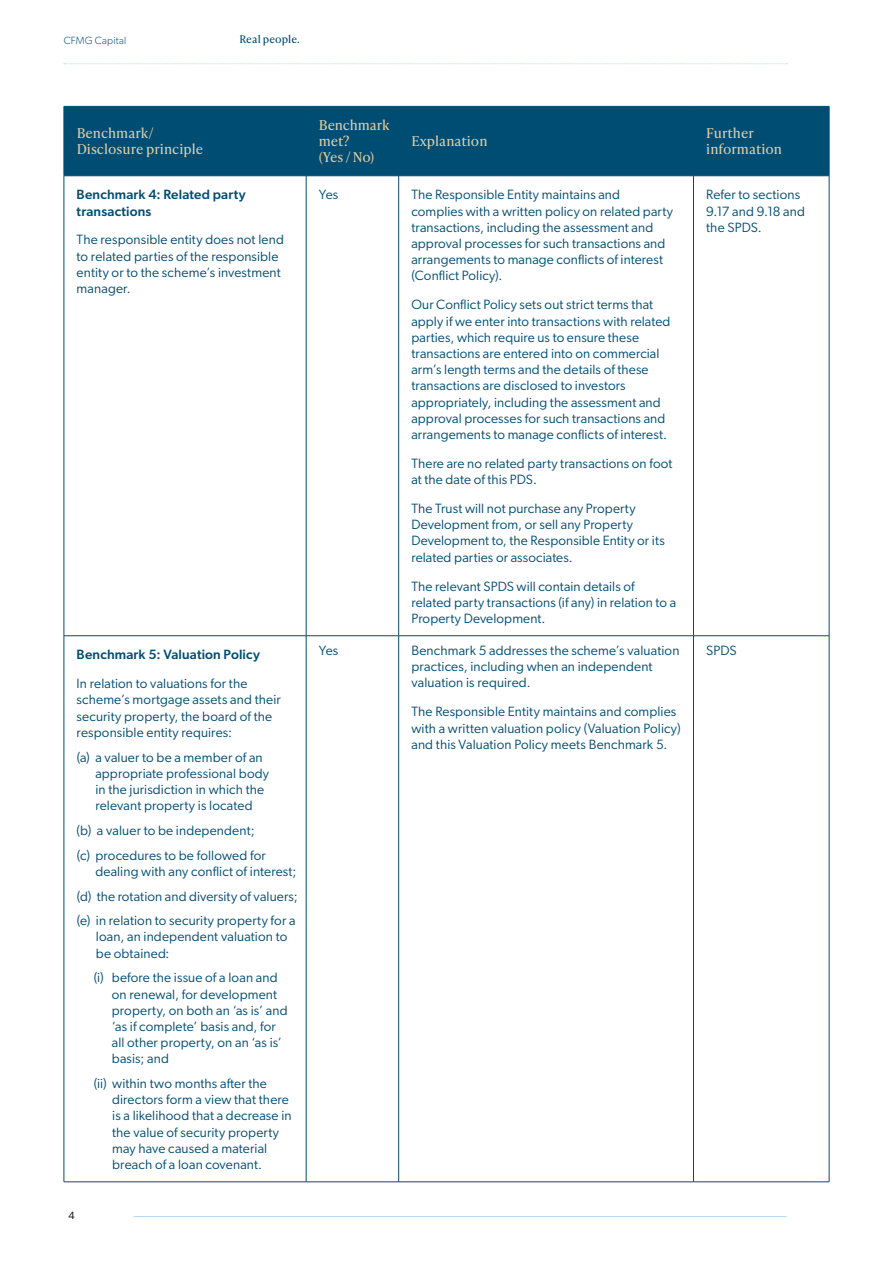
<style>
.page{position:relative;width:893px;height:1263px;background:#fff}
.page>*{position:absolute;margin:0;border:0;box-sizing:border-box;transform-origin:0 0}
.Body_Text{font:13.5px/16.2px "Gibson";letter-spacing:.01em;color:#004d74}
.t1{font:13.5px/16.2px "Ivy Presto Text";color:#e0c99f}
.Body_Text-2{font:500 13.5px/16.2px "Gibson";letter-spacing:.015em;color:#004d74}
.t2{font:300 10.5px "Gibson";letter-spacing:.015em;color:#004d74}
.t3{font:10.5px "Ivy Presto Text";letter-spacing:.01em;color:#004d74}
.t4{font:10.5px "Gibson";color:#231f20}
</style>
<div class="page">
<hr style="left:134px;top:1216px;width:653px;height:1px;background:#b2d8f3">
<svg style="left:64px;top:63px;width:723px;height:1px"></svg>
<div style="left:65px;top:107px;width:764px;height:68px;background:#004d74"></div>
<hr style="left:64px;top:175px;width:242px;height:1px;background:#004d74">
<hr style="left:306px;top:175px;width:93px;height:1px;background:#004d74">
<hr style="left:399px;top:175px;width:294px;height:1px;background:#004d74">
<hr style="left:693px;top:175px;width:136px;height:1px;background:#004d74">
<hr style="left:64px;top:1181px;width:242px;height:1px;background:#004d74">
<hr style="left:306px;top:1181px;width:93px;height:1px;background:#004d74">
<hr style="left:399px;top:1181px;width:294px;height:1px;background:#004d74">
<hr style="left:693px;top:1181px;width:136px;height:1px;background:#004d74">
<hr style="left:64px;top:635px;width:242px;height:1px;background:#004d74">
<hr style="left:306px;top:635px;width:93px;height:1px;background:#004d74">
<hr style="left:399px;top:635px;width:294px;height:1px;background:#004d74">
<hr style="left:693px;top:635px;width:136px;height:1px;background:#004d74">
<hr style="left:64px;top:106px;width:242px;height:1px;background:#004d74">
<hr style="left:64px;top:106px;width:1px;height:70px;background:#004d74">
<hr style="left:64px;top:176px;width:1px;height:460px;background:#004d74">
<hr style="left:64px;top:636px;width:1px;height:546px;background:#004d74">
<hr style="left:306px;top:106px;width:93px;height:1px;background:#004d74">
<hr style="left:306px;top:106px;width:1px;height:70px;background:#004d74">
<hr style="left:306px;top:176px;width:1px;height:460px;background:#004d74">
<hr style="left:306px;top:636px;width:1px;height:546px;background:#004d74">
<hr style="left:399px;top:106px;width:294px;height:1px;background:#004d74">
<hr style="left:398px;top:106px;width:1px;height:70px;background:#004d74">
<hr style="left:398px;top:176px;width:1px;height:460px;background:#004d74">
<hr style="left:398px;top:636px;width:1px;height:546px;background:#004d74">
<hr style="left:693px;top:106px;width:136px;height:1px;background:#004d74">
<hr style="left:693px;top:106px;width:1px;height:70px;background:#004d74">
<hr style="left:693px;top:176px;width:1px;height:460px;background:#004d74">
<hr style="left:693px;top:636px;width:1px;height:546px;background:#004d74">
<hr style="left:829px;top:106px;width:1px;height:70px;background:#004d74">
<hr style="left:829px;top:176px;width:1px;height:460px;background:#004d74">
<hr style="left:829px;top:636px;width:1px;height:546px;background:#004d74">
<p class="t2" style="left:64px;top:34px;width:64px">CFMG Capital</p>
<p class="t3" style="left:240px;top:32px;width:62px">Real people.</p>
<p class="t1" style="left:77px;top:125px;width:79px">Benchmark/</p>
<p class="t1" style="left:77px;top:141px;width:128px">Disclosure principle</p>
<p class="Body_Text-2" style="left:77px;top:186px;width:170px">Benchmark 4: Related party transactions</p>
<p class="Body_Text" style="left:77px;top:232px;width:209px">The responsible entity does not lend to related parties of the responsible entity or to the scheme’s investment manager.</p>
<p class="Body_Text-2" style="left:77px;top:646px;width:185px">Benchmark 5: Valuation Policy</p>
<p class="Body_Text" style="left:77px;top:675px;width:206px">In relation to valuations for the scheme’s mortgage assets and their security property, the board of the responsible entity requires:</p>
<p class="Body_Text" style="left:95px;top:749px;width:175px;text-indent:-19px">(a) a valuer to be a member of an appropriate professional body in the jurisdiction in which the relevant property is located</p>
<p class="Body_Text" style="left:77px;top:822px;width:179px">(b) a valuer to be independent;</p>
<p class="Body_Text" style="left:95px;top:847px;width:203px;text-indent:-19px">(c) procedures to be followed for dealing with any conflict of interest;</p>
<p class="Body_Text" style="left:77px;top:887px;width:222px">(d) the rotation and diversity of valuers;</p>
<p class="Body_Text" style="left:96px;top:912px;width:201px;text-indent:-19px">(e) in relation to security property for a loan, an independent valuation to be obtained:</p>
<p class="Body_Text" style="left:112px;top:969px;width:177px;text-indent:-18px">(i) before the issue of a loan and on renewal, for development property, on both an ‘as is’ and ‘as if complete’ basis and, for all other property, on an ‘as is’ basis; and</p>
<p class="Body_Text" style="left:112px;top:1075px;width:181px;text-indent:-19px">(ii) within two months after the directors form a view that there is a likelihood that a decrease in the value of security property may have caused a material breach of a loan covenant.</p>
<p class="t4" style="left:68px;top:1209px;width:8px">4</p>
<p class="t1" style="left:319px;top:116px;width:72px">Benchmark met?</p>
<p class="t1" style="left:319px;top:149px;width:57px">(Yes / No)</p>
<p class="t1" style="left:411px;top:133px;width:78px">Explanation</p>
<p class="t1" style="left:706px;top:125px;width:77px">Further information</p>
<p class="Body_Text" style="left:319px;top:186px;width:21px">Yes</p>
<p class="Body_Text" style="left:411px;top:186px;width:263px">The Responsible Entity maintains and complies with a written policy on related party transactions, including the assessment and approval processes for such transactions and arrangements to manage conflicts of interest (Conflict Policy).</p>
<p class="Body_Text" style="left:411px;top:296px;width:261px">Our Conflict Policy sets out strict terms that apply if we enter into transactions with related parties, which require us to ensure these transactions are entered into on commercial arm’s length terms and the details of these transactions are disclosed to investors appropriately, including the assessment and approval processes for such transactions and arrangements to manage conflicts of interest.</p>
<p class="Body_Text" style="left:411px;top:455px;width:262px">There are no related party transactions on foot at the date of this PDS.</p>
<p class="Body_Text" style="left:411px;top:500px;width:255px">The Trust will not purchase any Property Development from, or sell any Property Development to, the Responsible Entity or its related parties or associates.</p>
<p class="Body_Text" style="left:411px;top:578px;width:266px">The relevant SPDS will contain details of related party transactions (if any) in relation to a<br>Property Development.</p>
<p class="Body_Text" style="left:319px;top:642px;width:21px">Yes</p>
<p class="Body_Text" style="left:411px;top:642px;width:269px">Benchmark 5 addresses the scheme’s valuation practices, including when an independent valuation is required.</p>
<p class="Body_Text" style="left:411px;top:703px;width:271px">The Responsible Entity maintains and complies with a written valuation policy (Valuation Policy) and this Valuation Policy meets Benchmark 5.</p>
<p class="Body_Text" style="left:706px;top:186px;width:100px">Refer to sections<br>9.17 and 9.18 and the SPDS.</p>
<p class="Body_Text" style="left:706px;top:642px;width:32px">SPDS</p>
</div>
